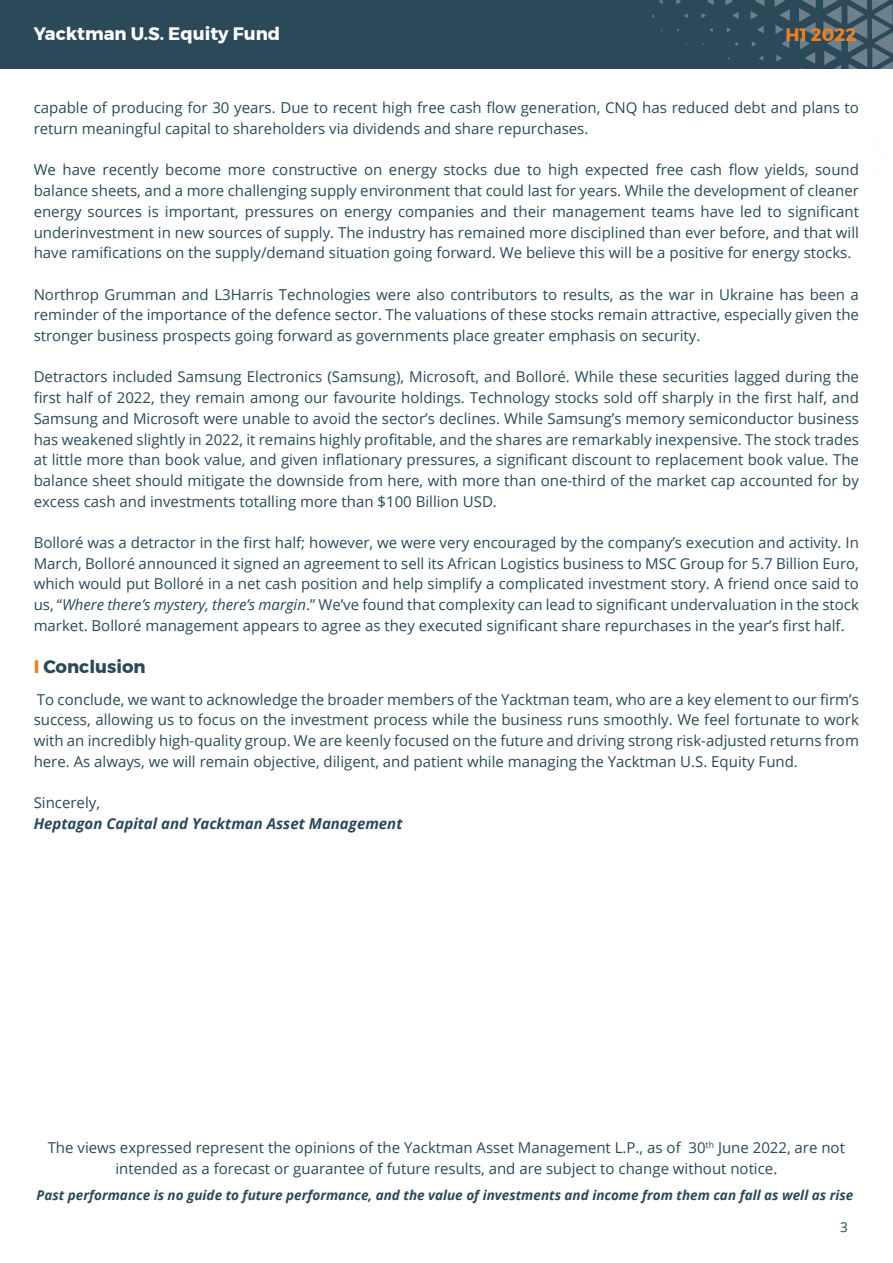
<style>
.page{position:relative;width:893px;height:1263px;background:#fff}
.page>*{position:absolute;margin:0;border:0;box-sizing:border-box;transform-origin:0 0}
.t1{font:700 18px "Montserrat";color:#fff}
.t2{font:700 18px "Montserrat";color:#2a4958}
.t3{font:700 18px "Montserrat";color:#eb8023}
.t4{font:15px/20.7px "Open Sans";color:#2a4958;text-align:justify}
.t5{font:italic 700 15px "Open Sans";color:#2a4958}
.t6{font:italic 700 13.5px "Open Sans";color:#2a4958}
.t7{font:13.5px "Open Sans";color:#2a4958}
.s1{font-style:italic}
.s2{color:#eb8023}
</style>
<div class="page">
<div style="left:0;top:0;width:893px;height:69px;background:#2c4959"></div>
<svg style="left:684px;top:14px;width:4px;height:4px"></svg>
<svg style="left:701px;top:13px;width:5px;height:5px"></svg>
<svg style="left:659px;top:0;width:4px;height:4px"></svg>
<svg style="left:676px;top:0;width:5px;height:5px"></svg>
<svg style="left:707px;top:0;width:7px;height:5px"></svg>
<svg style="left:727px;top:27px;width:4px;height:5px"></svg>
<svg style="left:725px;top:0;width:8px;height:5px"></svg>
<svg style="left:732px;top:12px;width:7px;height:7px"></svg>
<svg style="left:752px;top:41px;width:4px;height:6px"></svg>
<svg style="left:759px;top:56px;width:4px;height:5px"></svg>
<svg style="left:757px;top:26px;width:7px;height:7px"></svg>
<svg style="left:776px;top:55px;width:6px;height:7px"></svg>
<svg style="left:750px;top:0;width:14px;height:19px"></svg>
<svg style="left:774px;top:0;width:16px;height:48px"></svg>
<svg style="left:799px;top:0;width:17px;height:69px"></svg>
<svg style="left:823px;top:0;width:70px;height:69px"></svg>
<p class="t1" style="left:34px;top:20px;width:248px">Yacktman U.S. Equity Fund</p>
<p class="t3" style="left:785px;top:20px;width:72px">H1 2022</p>
<p class="t4" style="left:34px;top:97px;width:827px">capable of producing for 30 years. Due to recent high free cash flow generation, CNQ has reduced debt and plans to return meaningful capital to shareholders via dividends and share repurchases.</p>
<p class="t4" style="left:34px;top:159px;width:827px">We have recently become more constructive on energy stocks due to high expected free cash flow yields, sound balance sheets, and a more challenging supply environment that could last for years. While the development of cleaner energy sources is important, pressures on energy companies and their management teams have led to significant underinvestment in new sources of supply. The industry has remained more disciplined than ever before, and that will have ramifications on the supply/demand situation going forward. We believe this will be a positive for energy stocks.</p>
<p class="t4" style="left:34px;top:283px;width:827px">Northrop Grumman and L3Harris Technologies were also contributors to results, as the war in Ukraine has been a reminder of the importance of the defence sector. The valuations of these stocks remain attractive, especially given the stronger business prospects going forward as governments place greater emphasis on security.</p>
<p class="t4" style="left:34px;top:366px;width:827px">Detractors included Samsung Electronics (Samsung), Microsoft, and Bolloré. While these securities lagged during the first half of 2022, they remain among our favourite holdings. Technology stocks sold off sharply in the first half, and Samsung and Microsoft were unable to avoid the sector’s declines. While Samsung’s memory semiconductor business has weakened slightly in 2022, it remains highly profitable, and the shares are remarkably inexpensive. The stock trades at little more than book value, and given inflationary pressures, a significant discount to replacement book value. The balance sheet should mitigate the downside from here, with more than one-third of the market cap accounted for by excess cash and investments totalling more than $100 Billion USD.</p>
<p class="t4" style="left:34px;top:532px;width:827px">Bolloré was a detractor in the first half; however, we were very encouraged by the company’s execution and activity. In March, Bolloré announced it signed an agreement to sell its African Logistics business to MSC Group for 5.7 Billion Euro, which would put Bolloré in a net cash position and help simplify a complicated investment story. A friend once said to us, “<span class="s1">Where there’s mystery, there’s margin</span>.” We’ve found that complexity can lead to significant undervaluation in the stock market. Bolloré management appears to agree as they executed significant share repurchases in the year’s first half.</p>
<p class="t2" style="left:34px;top:652px;width:114px"><span class="s2">I</span> Conclusion</p>
<p class="t4" style="left:34px;top:688px;width:827px">To conclude, we want to acknowledge the broader members of the Yacktman team, who are a key element to our firm’s success, allowing us to focus on the investment process while the business runs smoothly. We feel fortunate to work with an incredibly high-quality group. We are keenly focused on the future and driving strong risk-adjusted returns from here. As always, we will remain objective, diligent, and patient while managing the Yacktman U.S. Equity Fund.</p>
<p class="t4" style="left:34px;top:792px;width:68px">Sincerely,</p>
<p class="t5" style="left:34px;top:813px;width:370px">Heptagon Capital and Yacktman Asset Management</p>
<p class="t4" style="left:48px;top:1137px;width:799px;text-align:center">The views expressed represent the opinions of the Yacktman Asset Management L.P., as of 30<sup>th</sup> June 2022, are not intended as a forecast or guarantee of future results, and are subject to change without notice.</p>
<p class="t6" style="left:37px;top:1186px;width:818px">Past performance is no guide to future performance, and the value of investments and income from them can fall as well as rise</p>
<p class="t7" style="left:840px;top:1217px;width:9px">3</p>
</div>
